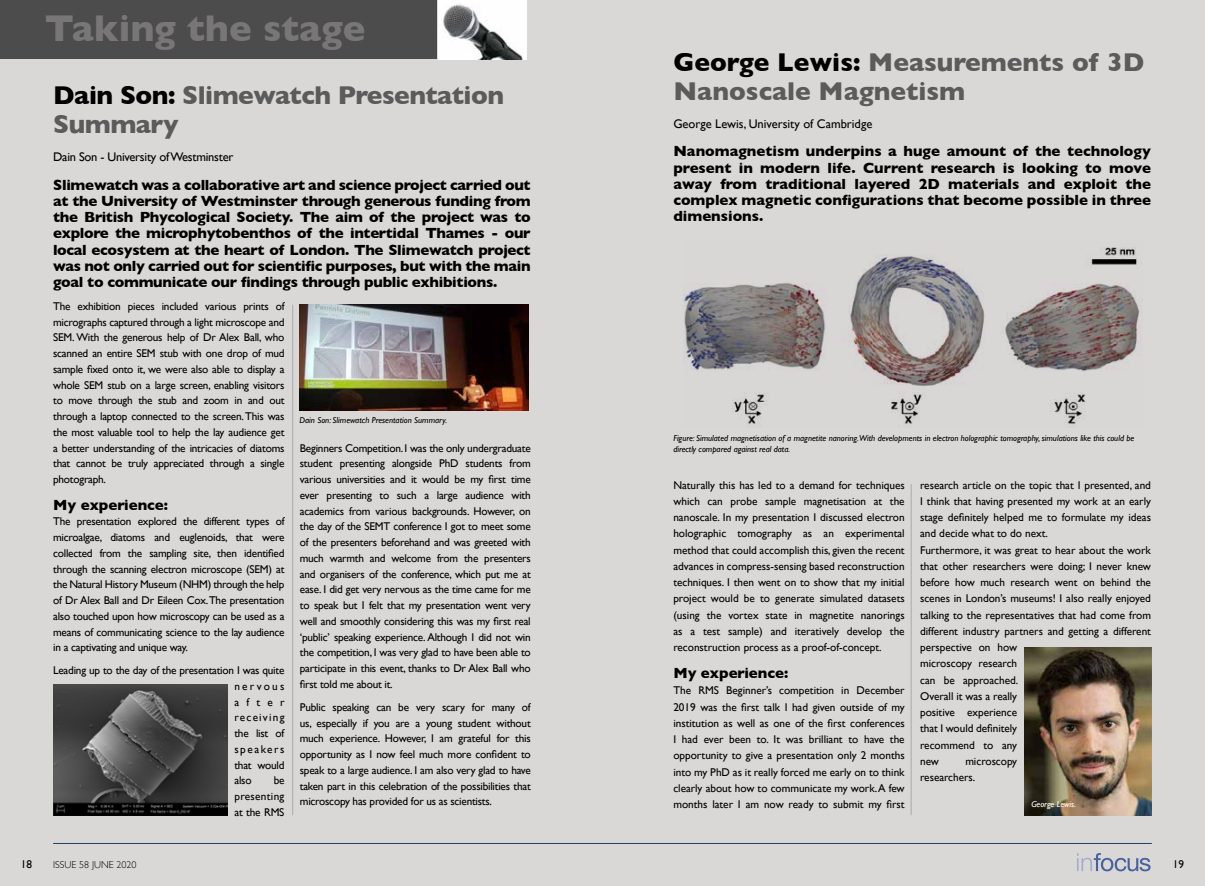
<style>
.page{position:relative;width:1205px;height:886px;background:#dad7d7}
.page>*{position:absolute;margin:0;border:0;box-sizing:border-box;transform-origin:0 0}
.t1{font:700 38px "Gill Sans";color:#787676}
.t2{font:700 26.25px/28.9px "Gill Sans";color:#5b5b5b}
.t3{font:700 26.25px/28.9px "Gill Sans";letter-spacing:-.02em;color:#5b5b5b}
.t4{font:700 15px/16.2px "Gill Sans";color:#000;text-align:justify}
.t5{font:12.5px "Gill Sans";color:#000}
.t6{font:12.5px "Gill Sans";letter-spacing:-.02em;color:#000}
.t7{font:11.25px/15.8px "Gill Sans";color:#000;text-align:justify}
.t8{font:300 10px "Gill Sans";color:#000}
.t9{font:italic 8.75px/10.6px "Gill Sans";color:#000}
.t10{font:italic 8.75px "Gill Sans";color:#fff}
.s1{color:#000}
</style>
<div class="page">
<svg style="left:1077px;top:853px;width:73px;height:18px"></svg>
<hr style="left:53px;top:843px;width:1099px;height:1px;background:#1e4164">
<img style="left:438px;top:0;width:89px;height:59px">
<div style="left:0;top:0;width:437px;height:59px;background:#4d4c4c"></div>
<hr style="left:911px;top:484px;width:1px;height:331px;background:#a7a9ac">
<img style="left:53px;top:684px;width:175px;height:131px">
<hr style="left:292px;top:305px;width:1px;height:510px;background:#a7a9ac">
<img style="left:1025px;top:647px;width:127px;height:168px">
<img style="left:683px;top:247px;width:460px;height:179px">
<img style="left:299px;top:305px;width:229px;height:106px">
<h1 class="t1" style="left:45px;top:-2px;width:322px">Taking the stage</h1>
<h2 class="t3" style="left:53px;top:80px;width:452px"><span class="s1">Dain Son:</span> Slimewatch Presentation<br>Summary</h2>
<p class="t6" style="left:53px;top:149px;width:182px">Dain Son - University of Westminster</p>
<p class="t4" style="left:53px;top:176px;width:479px">Slimewatch was a collaborative art and science project carried out at the University of Westminster through generous funding from the British Phycological Society. The aim of the project was to explore the microphytobenthos of the intertidal Thames - our local ecosystem at the heart of London. The Slimewatch project was not only carried out for scientific purposes, but with the main goal to communicate our findings through public exhibitions.</p>
<p class="t7" style="left:53px;top:298px;width:233px">The exhibition pieces included various prints of micrographs captured through a light microscope and SEM. With the generous help of Dr Alex Ball, who scanned an entire SEM stub with one drop of mud sample fixed onto it, we were also able to display a whole SEM stub on a large screen, enabling visitors to move through the stub and zoom in and out through a laptop connected to the screen. This was the most valuable tool to help the lay audience get a better understanding of the intricacies of diatoms that cannot be truly appreciated through a single photograph.</p>
<h3 class="t4" style="left:53px;top:496px;width:116px">My experience:</h3>
<p class="t7" style="left:53px;top:513px;width:233px">The presentation explored the different types of microalgae, diatoms and euglenoids, that were collected from the sampling site, then identified through the scanning electron microscope (SEM) at the Natural History Museum (NHM) through the help of Dr Alex Ball and Dr Eileen Cox. The presentation also touched upon how microscopy can be used as a means of communicating science to the lay audience in a captivating and unique way.</p>
<p class="t7" style="left:234px;top:662px;width:52px;text-indent:-181px">Leading up to the day of the presentation I was quite nervous after receiving the list of speakers that would also</p>
<p class="t9" style="left:299px;top:415px;width:149px">Dain Son: Slimewatch Presentation Summary.</p>
<p class="t7" style="left:300px;top:440px;width:232px">Beginners Competition. I was the only undergraduate student presenting alongside PhD students from various universities and it would be my first time ever presenting to such a large audience with academics from various backgrounds. However, on the day of the SEMT conference I got to meet some of the presenters beforehand and was greeted with much warmth and welcome from the presenters and organisers of the conference, which put me at ease. I did get very nervous as the time came for me to speak but I felt that my presentation went very well and smoothly considering this was my first real ‘public’ speaking experience. Although I did not win the competition, I was very glad to have been able to participate in this event, thanks to Dr Alex Ball who first told me about it.</p>
<p class="t7" style="left:300px;top:699px;width:232px">Public speaking can be very scary for many of us, especially if you are a young student without much experience. However, I am grateful for this opportunity as I now feel much more confident to speak to a large audience. I am also very glad to have taken part in this celebration of the possibilities that microscopy has provided for us as scientists.</p>
<p class="t7" style="left:234px;top:772px;width:52px;text-indent:39px">be presenting at the RMS</p>
<h2 class="t2" style="left:673px;top:47px;width:472px"><span class="s1">George Lewis:</span> Measurements of 3D<br>Nanoscale Magnetism</h2>
<p class="t5" style="left:673px;top:116px;width:200px">George Lewis, University of Cambridge</p>
<p class="t4" style="left:673px;top:143px;width:479px">Nanomagnetism underpins a huge amount of the technology present in modern life. Current research is looking to move away from traditional layered 2D materials and exploit the complex magnetic configurations that become possible in three dimensions.</p>
<p class="t9" style="left:673px;top:433px;width:462px">Figure: Simulated magnetisation of a magnetite nanoring.With developments in electron holographic tomography, simulations like this could be directly compared against real data.</p>
<p class="t7" style="left:673px;top:476px;width:233px;line-height:16.2px">Naturally this has led to a demand for techniques which can probe sample magnetisation at the nanoscale. In my presentation I discussed electron holographic tomography as an experimental method that could accomplish this, given the recent advances in compress-sensing based reconstruction techniques. I then went on to show that my initial project would be to generate simulated datasets (using the vortex state in magnetite nanorings as a test sample) and iteratively develop the reconstruction process as a proof-of-concept.</p>
<h3 class="t4" style="left:673px;top:664px;width:116px">My experience:</h3>
<p class="t7" style="left:673px;top:682px;width:233px;line-height:16.2px">The RMS Beginner’s competition in December 2019 was the first talk I had given outside of my institution as well as one of the first conferences I had ever been to. It was brilliant to have the opportunity to give a presentation only 2 months into my PhD as it really forced me early on to think clearly about how to communicate my work. A few months later I am now ready to submit my first</p>
<p class="t7" style="left:920px;top:476px;width:232px;line-height:16.2px;text-align:left">research article on the topic that I presented, and I think that having presented my work at an early stage definitely helped me to formulate my ideas and decide what to do next.<br>Furthermore, it was great to hear about the work that other researchers were doing; I never knew before how much research went on behind the scenes in London’s museums! I also really enjoyed talking to the representatives that had come from different industry partners and getting a different perspective on how<br>microscopy research<br>can be approached.<br>Overall it was a really<br>positive experience<br>that I would definitely<br>recommend to any<br>new</p>
<p class="t7" style="left:920px;top:753px;width:99px;line-height:16.2px;text-indent:45px">microscopy researchers.</p>
<p class="t10" style="left:1031px;top:799px;width:46px">George Lewis.</p>
<p class="t7" style="left:21px;top:856px;width:13px">18</p>
<p class="t8" style="left:53px;top:856px;width:85px">ISSUE 58 JUNE 2020</p>
<p class="t7" style="left:1173px;top:856px;width:13px">19</p>
</div>
